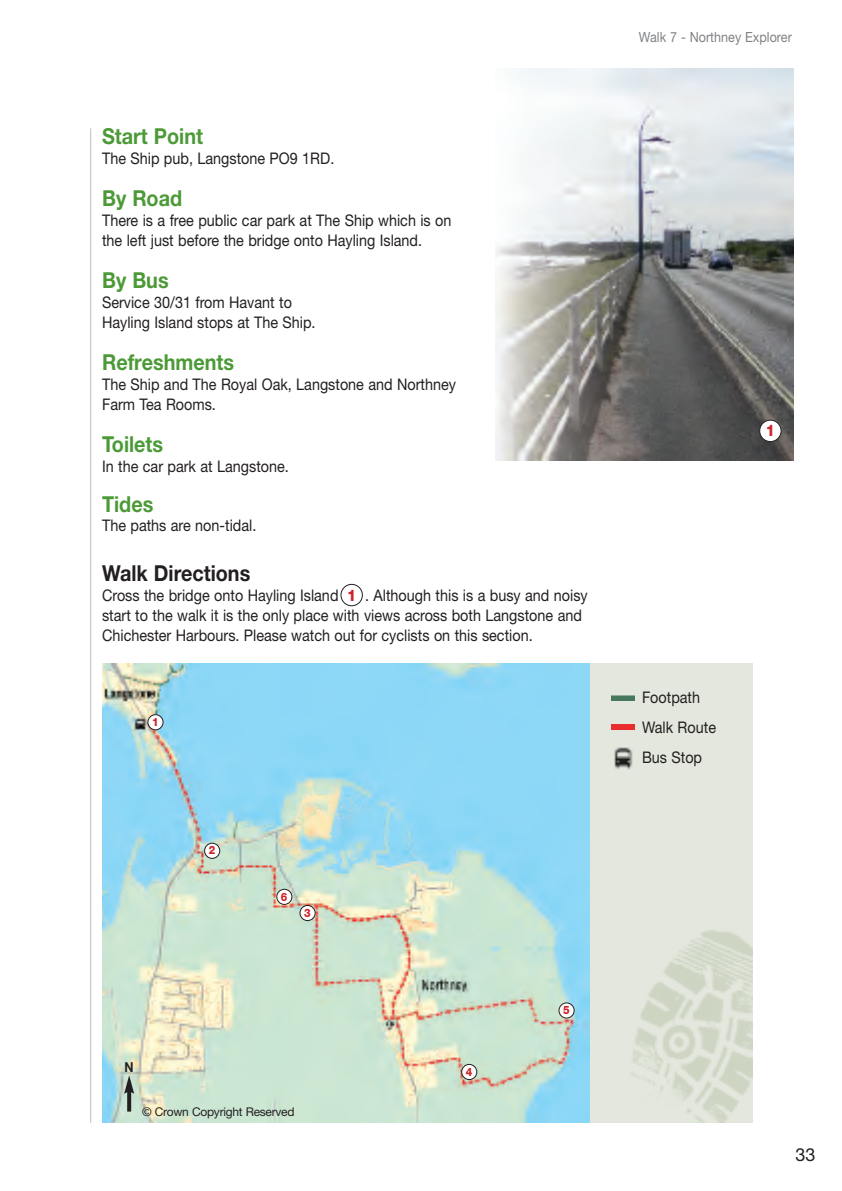
<style>
.page{position:relative;width:842px;height:1191px;background:#fff}
.page>*{position:absolute;margin:0;border:0;box-sizing:border-box;transform-origin:0 0}
.t1{font:700 22px "Helvetica Neue";color:#4c9a37;scale:.9 1}
.t2{font:700 22px "Helvetica Neue";color:#231f20;scale:.9 1}
.t3{font:18px "Helvetica Neue";color:#231f20}
.t4{font:16px/20px "Helvetica Neue";color:#231f20;scale:.9 1}
.t5{font:800 16px "Helvetica Neue";color:#ce242b;scale:.9 1}
.t6{font:14px "Helvetica Neue";color:#808285;scale:.9 1}
.t7{font:700 13.6px "Helvetica Neue";color:#231f20;scale:.9 1}
.t8{font:12px "Helvetica Neue";letter-spacing:-.02em;color:#231f20}
.t9{font:800 11.6px "Helvetica Neue";color:#ce242b;scale:.9 1}
.s1{font-weight:800;color:#ce242b}
</style>
<div class="page">
<img style="left:649px;top:68px;width:145px;height:392px">
<img style="left:496px;top:68px;width:153px;height:392px">
<div style="left:340px;top:584px;width:23px;height:22px;border:2px solid #231f20;border-radius:50%"></div>
<hr style="left:90px;top:128px;width:1px;height:995px;background:#bcbdc0">
<div style="left:590px;top:663px;width:163px;height:460px;background:#e3e7dd"></div>
<img style="left:631px;top:930px;width:122px;height:193px">
<img style="left:102px;top:663px;width:488px;height:460px">
<div style="left:760px;top:420px;width:21px;height:21px;background:#fff;border-radius:50%"></div>
<div style="left:759px;top:420px;width:22px;height:22px;border:2px solid #231f20;border-radius:50%"></div>
<img style="left:611px;top:695px;width:23px;height:6px">
<img style="left:611px;top:724px;width:23px;height:5px">
<img style="left:614px;top:747px;width:19px;height:23px">
<div style="left:148px;top:714px;width:15px;height:16px;background:#fff;border-radius:50%"></div>
<div style="left:147px;top:714px;width:17px;height:16px;border:2px solid #231f20;border-radius:50%"></div>
<div style="left:205px;top:843px;width:15px;height:15px;background:#fff;border-radius:50%"></div>
<div style="left:204px;top:842px;width:16px;height:17px;border:2px solid #231f20;border-radius:50%"></div>
<div style="left:300px;top:905px;width:15px;height:15px;background:#fff;border-radius:50%"></div>
<div style="left:299px;top:905px;width:17px;height:16px;border:2px solid #231f20;border-radius:50%"></div>
<div style="left:462px;top:1064px;width:15px;height:15px;background:#fff;border-radius:50%"></div>
<div style="left:461px;top:1064px;width:16px;height:16px;border:2px solid #231f20;border-radius:50%"></div>
<div style="left:559px;top:1003px;width:15px;height:15px;background:#fff;border-radius:50%"></div>
<div style="left:558px;top:1002px;width:17px;height:16px;border:2px solid #231f20;border-radius:50%"></div>
<div style="left:277px;top:889px;width:15px;height:15px;background:#fff;border-radius:50%"></div>
<div style="left:276px;top:888px;width:16px;height:17px;border:2px solid #231f20;border-radius:50%"></div>
<svg style="left:127px;top:1093px;width:4px;height:18px"></svg>
<svg style="left:124px;top:1075px;width:10px;height:18px"></svg>
<h1 class="t1" style="left:102px;top:123px;width:114px">Start Point</h1>
<p class="t4" style="left:102px;top:148px;width:260px">The Ship pub, Langstone PO9 1RD.</p>
<h1 class="t1" style="left:102px;top:185px;width:91px">By Road</h1>
<p class="t4" style="left:102px;top:210px;width:390px">There is a free public car park at The Ship which is on the left just before the bridge onto Hayling Island.</p>
<h1 class="t1" style="left:102px;top:267px;width:75px">By Bus</h1>
<p class="t4" style="left:102px;top:292px;width:239px">Service 30/31 from Havant to<br>Hayling Island stops at The Ship.</p>
<h1 class="t1" style="left:102px;top:349px;width:148px">Refreshments</h1>
<p class="t4" style="left:102px;top:374px;width:395px">The Ship and The Royal Oak, Langstone and Northney<br>Farm Tea Rooms.</p>
<h1 class="t1" style="left:102px;top:431px;width:69px">Toilets</h1>
<p class="t4" style="left:102px;top:456px;width:209px">In the car park at Langstone.</p>
<h1 class="t1" style="left:102px;top:490px;width:59px">Tides</h1>
<p class="t4" style="left:102px;top:515px;width:173px">The paths are non-tidal.</p>
<h1 class="t2" style="left:102px;top:559px;width:166px">Walk Directions</h1>
<p class="t4" style="left:102px;top:585px;width:541px">Cross the bridge onto Hayling Island <span class="s1">1</span> . Although this is a busy and noisy start to the walk it is the only place with views across both Langstone and<br>Chichester Harbours. Please watch out for cyclists on this section.</p>
<p class="t9" style="left:152px;top:715px;width:9px">1</p>
<p class="t9" style="left:209px;top:843px;width:9px">2</p>
<p class="t9" style="left:281px;top:889px;width:9px">6</p>
<p class="t9" style="left:304px;top:905px;width:9px">3</p>
<p class="t7" style="left:125px;top:1058px;width:12px">N</p>
<p class="t8" style="left:142px;top:1104px;width:154px">© Crown Copyright Reserved</p>
<p class="t9" style="left:466px;top:1064px;width:9px">4</p>
<p class="t9" style="left:563px;top:1003px;width:9px">5</p>
<p class="t6" style="left:639px;top:28px;width:171px">Walk 7 - Northney Explorer</p>
<p class="t5" style="left:766px;top:421px;width:12px">1</p>
<p class="t4" style="left:642px;top:681px;width:84px;line-height:30px">Footpath<br>Walk Route<br>Bus Stop</p>
<p class="t3" style="left:795px;top:1144px;width:22px">33</p>
</div>
